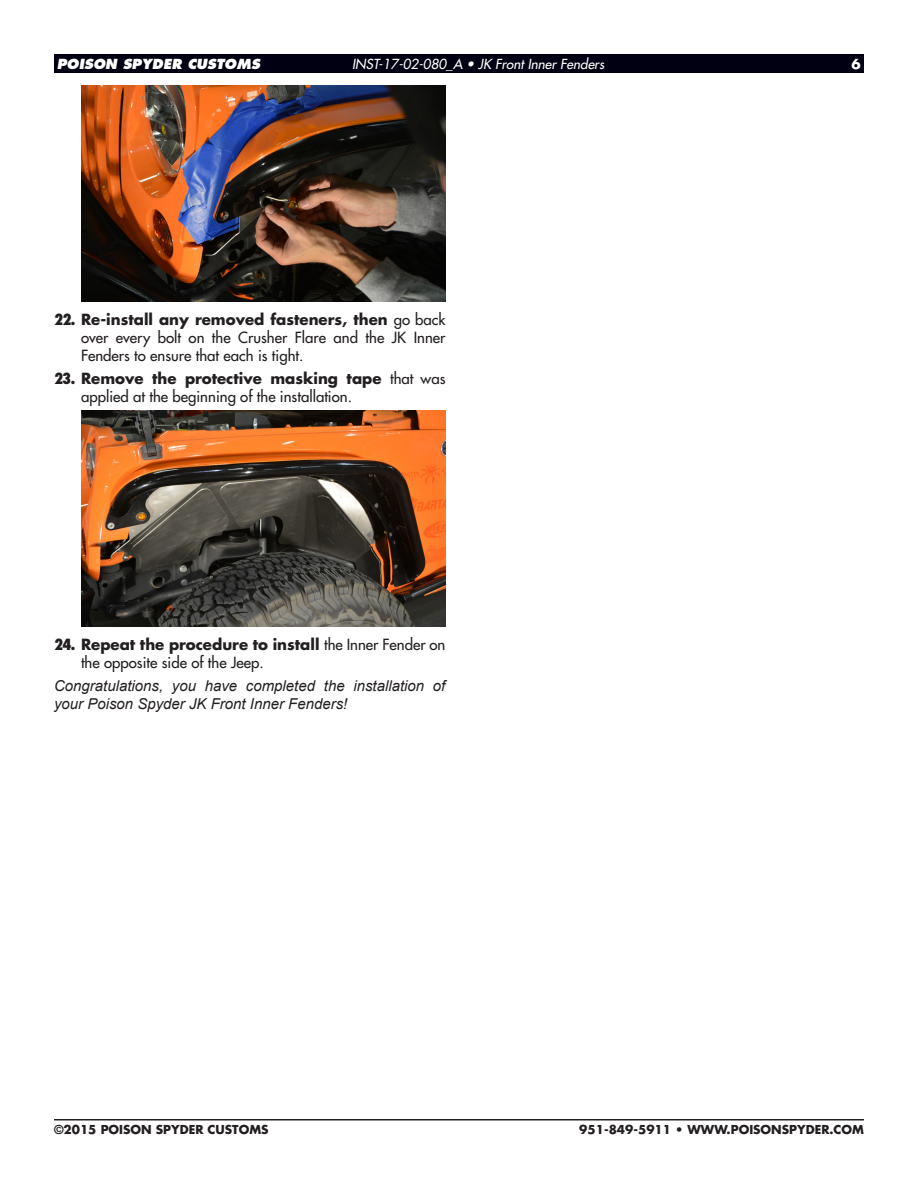
<style>
.page{position:relative;width:918px;height:1188px;background:#fff}
.page>*{position:absolute;margin:0;border:0;box-sizing:border-box;transform-origin:0 0}
.t1{font:15px/18px "Futura";color:#231f20}
.Notes{font:italic 15px/18px "Arial";color:#231f20}
.t2{font:italic 13.5px "Futura";color:#fff}
.t3{font:italic 800 13.5px "Futura";color:#fff}
.t4{font:700 13.5px "Futura";color:#fff}
.t5{font:700 12px "Futura";color:#231f20}
.s1{font-weight:800;font-stretch:condensed}
.s2{font-weight:700}
</style>
<div class="page">
<hr style="left:54px;top:1119px;width:810px;height:1px;background:#231f20">
<div style="left:54px;top:54px;width:810px;height:18px;background:#000012"></div>
<img style="left:81px;top:85px;width:365px;height:216px">
<img style="left:81px;top:411px;width:365px;height:216px">
<p class="t3" style="left:57px;top:55px;width:205px">POISON SPYDER CUSTOMS</p>
<p class="t2" style="left:352px;top:55px;width:254px">INST-17-02-080_A • JK Front Inner Fenders</p>
<p class="t4" style="left:851px;top:55px;width:11px">6</p>
<p class="t1" style="left:81px;top:310px;width:366px;text-align:justify;text-indent:-27px"><span class="s1">22.</span> <span class="s2">Re-install any removed fasteners, then</span> go back over every bolt on the Crusher Flare and the JK Inner Fenders to ensure that each is tight.</p>
<p class="t1" style="left:81px;top:370px;width:366px;text-indent:-27px"><span class="s1">23.</span> <span class="s2">Remove the protective masking tape</span> that was applied at the beginning of the installation.</p>
<p class="t1" style="left:81px;top:635px;width:366px;text-indent:-27px"><span class="s1">24.</span> <span class="s2">Repeat the procedure to install</span> the Inner Fender on the opposite side of the Jeep.</p>
<p class="Notes" style="left:54px;top:677px;width:393px">Congratulations, you have completed the installation of your Poison Spyder JK Front Inner Fenders!</p>
<p class="t5" style="left:54px;top:1122px;width:216px">©2015 POISON SPYDER CUSTOMS</p>
<p class="t5" style="left:579px;top:1122px;width:286px">951-849-5911 • WWW.POISONSPYDER.COM</p>
</div>
